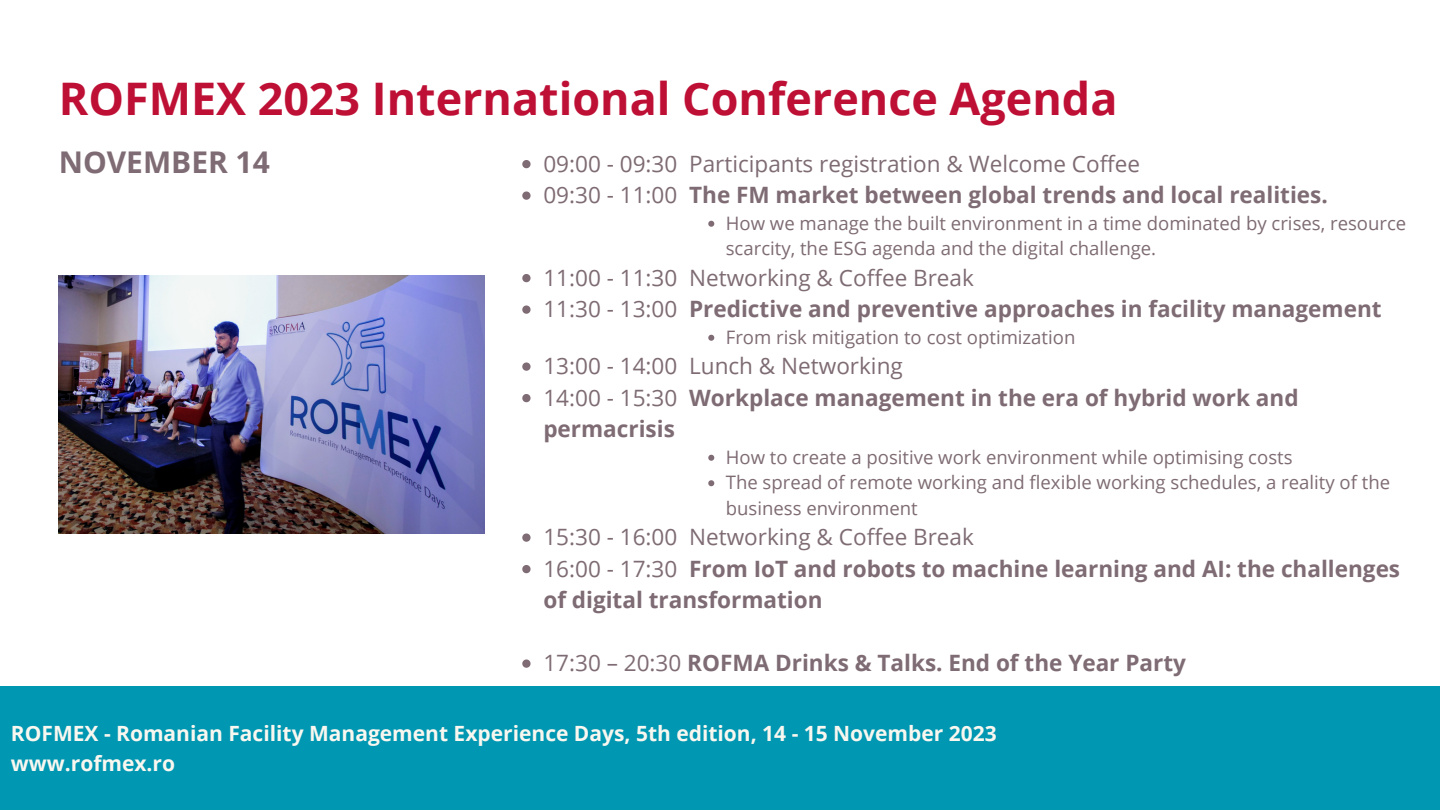
<style>
.page{position:relative;width:1440px;height:810px;background:#fff}
.page>*{position:absolute;margin:0;border:0;box-sizing:border-box;transform-origin:0 0}
.t1{font:700 44.9px "Open Sans";color:#be0f35}
.t2{font:700 29.9px "Open Sans";color:#7e6b73}
.t3{font:700 22.5px/31.5px "Open Sans";color:#7e6b73}
.t4{font:22.5px "Open Sans";color:#7e6b73}
.t5{font:700 21px "Open Sans";color:#f8f7f0}
.t6{font:18.5px/25.5px "Open Sans";color:#7e6b73}
.s1{font-weight:400}
</style>
<div class="page">
<div style="left:0;top:686px;width:1440px;height:124px;background:#0097b2"></div>
<img style="left:59px;top:276px;width:426px;height:258px">
<svg style="left:522px;top:160px;width:9px;height:8px"></svg>
<svg style="left:522px;top:191px;width:9px;height:9px"></svg>
<svg style="left:708px;top:221px;width:6px;height:6px"></svg>
<svg style="left:522px;top:274px;width:9px;height:8px"></svg>
<svg style="left:522px;top:305px;width:9px;height:9px"></svg>
<svg style="left:708px;top:335px;width:6px;height:6px"></svg>
<svg style="left:522px;top:362px;width:9px;height:9px"></svg>
<svg style="left:522px;top:394px;width:9px;height:8px"></svg>
<svg style="left:708px;top:455px;width:6px;height:6px"></svg>
<svg style="left:708px;top:480px;width:6px;height:6px"></svg>
<svg style="left:522px;top:533px;width:9px;height:9px"></svg>
<svg style="left:522px;top:565px;width:9px;height:8px"></svg>
<svg style="left:522px;top:659px;width:9px;height:9px"></svg>
<p class="t1" style="left:59px;top:67px;width:1060px">ROFMEX 2023 International Conference Agenda</p>
<p class="t2" style="left:59px;top:141px;width:213px">NOVEMBER 14</p>
<p class="t4" style="left:543px;top:148px;width:598px">09:00 - 09:30 Participants registration &amp; Welcome Coffee</p>
<p class="t3" style="left:543px;top:179px;width:786px"><span class="s1">09:30 - 11:00</span> The FM market between global trends and local realities.</p>
<p class="t6" style="left:726px;top:210px;width:682px">How we manage the built environment in a time dominated by crises, resource scarcity, the ESG agenda and the digital challenge.</p>
<p class="t4" style="left:543px;top:262px;width:432px">11:00 - 11:30 Networking &amp; Coffee Break</p>
<p class="t3" style="left:543px;top:293px;width:840px"><span class="s1">11:30 - 13:00</span> Predictive and preventive approaches in facility management</p>
<p class="t6" style="left:726px;top:324px;width:351px">From risk mitigation to cost optimization</p>
<p class="t4" style="left:543px;top:350px;width:361px">13:00 - 14:00 Lunch &amp; Networking</p>
<p class="t3" style="left:543px;top:382px;width:757px"><span class="s1">14:00 - 15:30</span> Workplace management in the era of hybrid work and permacrisis</p>
<p class="t6" style="left:726px;top:444px;width:568px">How to create a positive work environment while optimising costs</p>
<p class="t6" style="left:726px;top:469px;width:666px">The spread of remote working and flexible working schedules, a reality of the business environment</p>
<p class="t4" style="left:543px;top:521px;width:432px">15:30 - 16:00 Networking &amp; Coffee Break</p>
<p class="t3" style="left:543px;top:553px;width:858px"><span class="s1">16:00 - 17:30</span> From IoT and robots to machine learning and AI: the challenges of digital transformation</p>
<p class="t3" style="left:543px;top:647px;width:644px"><span class="s1">17:30 – 20:30</span> ROFMA Drinks &amp; Talks. End of the Year Party</p>
<p class="t5" style="left:11px;top:719px;width:987px">ROFMEX - Romanian Facility Management Experience Days, 5th edition, 14 - 15 November 2023</p>
<p class="t5" style="left:11px;top:748px;width:166px">www.rofmex.ro</p>
</div>
